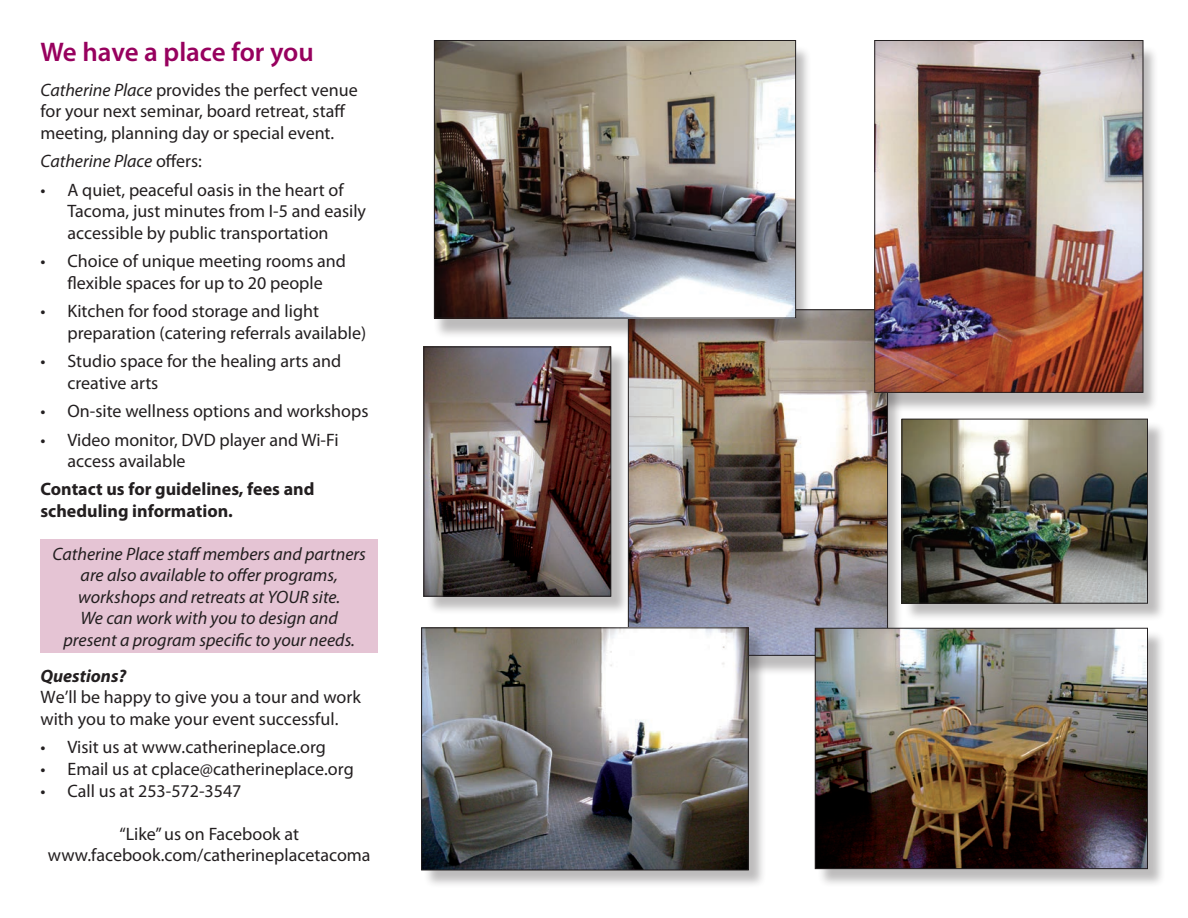
<style>
.page{position:relative;width:1188px;height:918px;background:#fff}
.page>*{position:absolute;margin:0;border:0;box-sizing:border-box;transform-origin:0 0}
.t1{font:600 27px "Myriad Pro";letter-spacing:-.005em;color:#97015e}
.t2{font:18px/21.6px "Myriad Pro";color:#231f20}
.t3{font:italic 18px/21.6px "Myriad Pro";color:#231f20;text-align:center}
.t4{font:700 18px/21.6px "Myriad Pro";color:#231f20}
.t5{font:italic 700 18px "Myriad Pro";color:#231f20}
.s1{font-style:italic}
.s2{font-style:normal}
</style>
<div class="page">
<div style="left:426px;top:349px;width:204px;height:266px;background:#231f20;opacity:.3"></div>
<img style="left:426px;top:349px;width:183px;height:245px">
<div style="left:424px;top:347px;width:187px;height:249px;border:1px solid #231f20"></div>
<div style="left:627px;top:314px;width:276px;height:363px;background:#231f20;opacity:.3"></div>
<img style="left:630px;top:312px;width:256px;height:342px">
<div style="left:904px;top:421px;width:262px;height:201px;background:#231f20;opacity:.3"></div>
<img style="left:904px;top:421px;width:242px;height:180px">
<div style="left:902px;top:419px;width:246px;height:184px;border:1px solid #231f20"></div>
<div style="left:874px;top:45px;width:285px;height:369px;background:#231f20;opacity:.3"></div>
<img style="left:877px;top:42px;width:264px;height:349px">
<div style="left:875px;top:40px;width:268px;height:353px;border:1px solid #231f20"></div>
<div style="left:817px;top:630px;width:349px;height:257px;background:#231f20;opacity:.3"></div>
<img style="left:817px;top:630px;width:329px;height:237px">
<div style="left:815px;top:628px;width:333px;height:241px;border:1px solid #231f20"></div>
<div style="left:424px;top:630px;width:343px;height:259px;background:#231f20;opacity:.3"></div>
<img style="left:423px;top:630px;width:324px;height:238px">
<div style="left:421px;top:628px;width:328px;height:242px;border:1px solid #231f20"></div>
<div style="left:433px;top:45px;width:378px;height:294px;background:#231f20;opacity:.3"></div>
<img style="left:436px;top:42px;width:358px;height:274px">
<div style="left:434px;top:40px;width:362px;height:278px;border:1px solid #231f20"></div>
<div style="left:40px;top:539px;width:338px;height:114px;background:#e5c4d4"></div>
<p class="t1" style="left:40px;top:35px;width:275px">We have a place for you</p>
<p class="t2" style="left:40px;top:79px;width:319px"><span class="s1">Catherine Place</span> provides the perfect venue for your next seminar, board retreat, staff meeting, planning day or special event.</p>
<p class="t3" style="left:40px;top:150px;width:163px">Catherine Place <span class="s2">offers:</span></p>
<p class="t2" style="left:68px;top:179px;width:300px;text-indent:-27px">• A quiet, peaceful oasis in the heart of<br>Tacoma, just minutes from I-5 and easily accessible by public transportation</p>
<p class="t2" style="left:40px;top:250px;width:307px;text-align:center">• Choice of unique meeting rooms and flexible spaces for up to 20 people</p>
<p class="t2" style="left:68px;top:300px;width:300px;text-indent:-27px">• Kitchen for food storage and light preparation (catering referrals available)</p>
<p class="t2" style="left:68px;top:350px;width:275px;text-indent:-27px">• Studio space for the healing arts and creative arts</p>
<p class="t2" style="left:40px;top:400px;width:330px">• On-site wellness options and workshops</p>
<p class="t2" style="left:68px;top:428px;width:273px;text-indent:-27px">• Video monitor, DVD player and Wi-Fi access available</p>
<p class="t4" style="left:40px;top:478px;width:275px">Contact us for guidelines, fees and scheduling information.</p>
<p class="t3" style="left:53px;top:543px;width:315px">Catherine Place staff members and partners are also available to offer programs,</p>
<p class="t3" style="left:78px;top:586px;width:264px">workshops and retreats at YOUR site.</p>
<p class="t3" style="left:81px;top:607px;width:259px">We can work with you to design and</p>
<p class="t3" style="left:64px;top:629px;width:293px">present a program specific to your needs.</p>
<p class="t5" style="left:40px;top:664px;width:87px">Questions?</p>
<p class="t2" style="left:40px;top:686px;width:322px">We’ll be happy to give you a tour and work with you to make your event successful.</p>
<p class="t2" style="left:40px;top:736px;width:287px">• Visit us at www.catherineplace.org</p>
<p class="t2" style="left:40px;top:758px;width:315px">• Email us at cplace@catherineplace.org</p>
<p class="t2" style="left:40px;top:779px;width:203px">• Call us at 253-572-3547</p>
<p class="t2" style="left:119px;top:823px;width:181px">“Like” us on Facebook at</p>
<p class="t2" style="left:48px;top:844px;width:324px">www.facebook.com/catherineplacetacoma</p>
</div>
